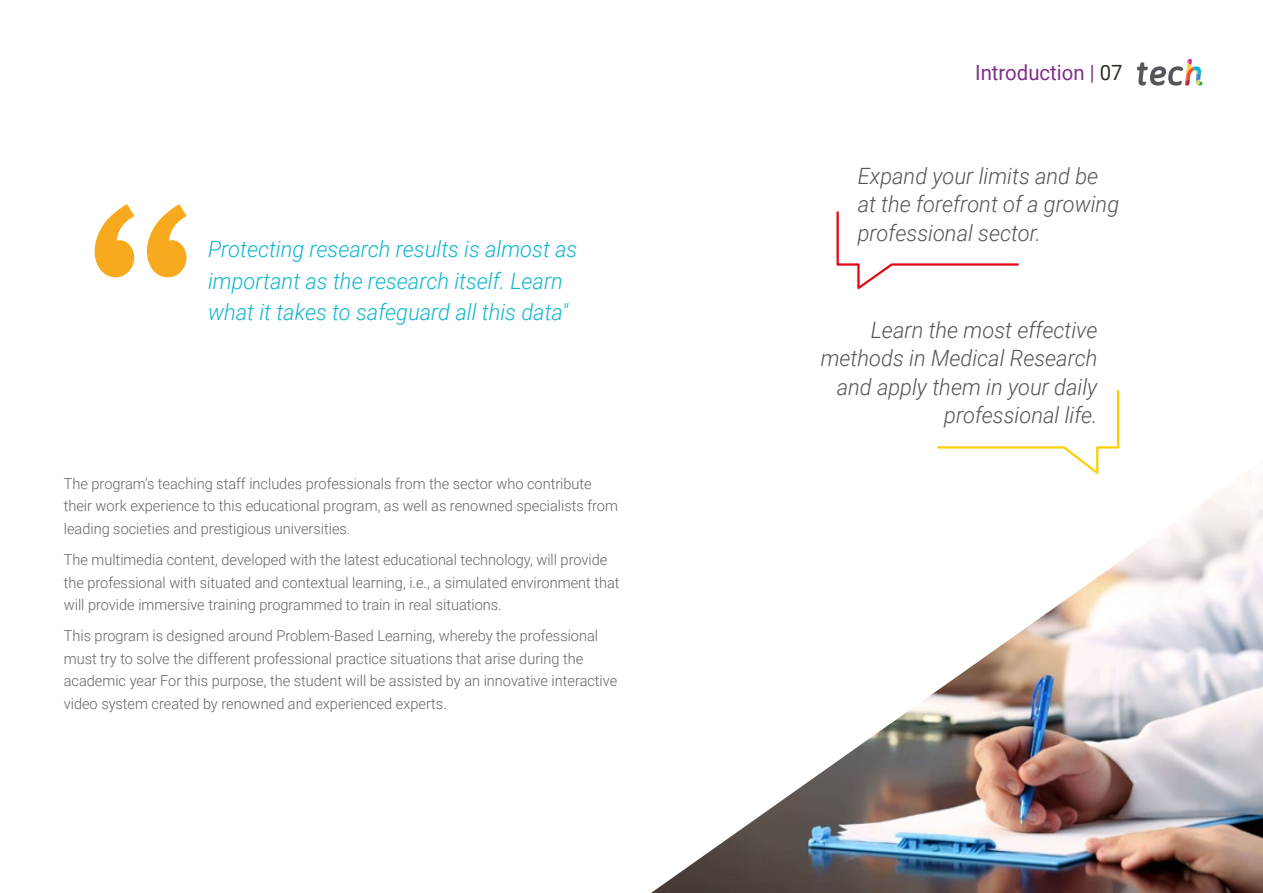
<style>
.page{position:relative;width:1263px;height:893px;background:#fff}
.page>*{position:absolute;margin:0;border:0;box-sizing:border-box;transform-origin:0 0}
.t1{font:italic 300 22.5px/28.5px "Roboto";color:#52555b;text-align:right}
.t2{font:italic 300 22.5px/31.5px "Roboto";color:#0fb6cf}
.t3{font:21px "Roboto";color:#813089}
.t4{font:300 15px/22.5px "Roboto";color:#61646a}
.s1{color:#312e20}
</style>
<div class="page">
<svg style="left:95px;top:204px;width:92px;height:73px"></svg>
<svg style="left:937px;top:390px;width:183px;height:70px"></svg>
<svg style="left:836px;top:211px;width:183px;height:79px"></svg>
<img style="left:651px;top:460px;width:612px;height:433px">
<svg style="left:1137px;top:59px;width:65px;height:27px"></svg>
<h1 class="t2" style="left:208px;top:233px;width:371px">Protecting research results is almost as important as the research itself. Learn what it takes to safeguard all this data"</h1>
<p class="t4" style="left:64px;top:472px;width:556px">The program’s teaching staff includes professionals from the sector who contribute their work experience to this educational program, as well as renowned specialists from leading societies and prestigious universities.</p>
<p class="t4" style="left:64px;top:548px;width:557px">The multimedia content, developed with the latest educational technology, will provide the professional with situated and contextual learning, i.e., a simulated environment that will provide immersive training programmed to train in real situations.</p>
<p class="t4" style="left:64px;top:624px;width:555px">This program is designed around Problem-Based Learning, whereby the professional must try to solve the different professional practice situations that arise during the academic year For this purpose, the student will be assisted by an innovative interactive video system created by renowned and experienced experts.</p>
<h2 class="t3" style="left:975px;top:57px;width:149px">Introduction | <span class="s1">07</span></h2>
<h1 class="t1" style="left:858px;top:161px;width:263px;text-align:left">Expand your limits and be at the forefront of a growing professional sector.</h1>
<h1 class="t1" style="left:821px;top:315px;width:278px">Learn the most effective methods in Medical Research and apply them in your daily professional life.</h1>
</div>
